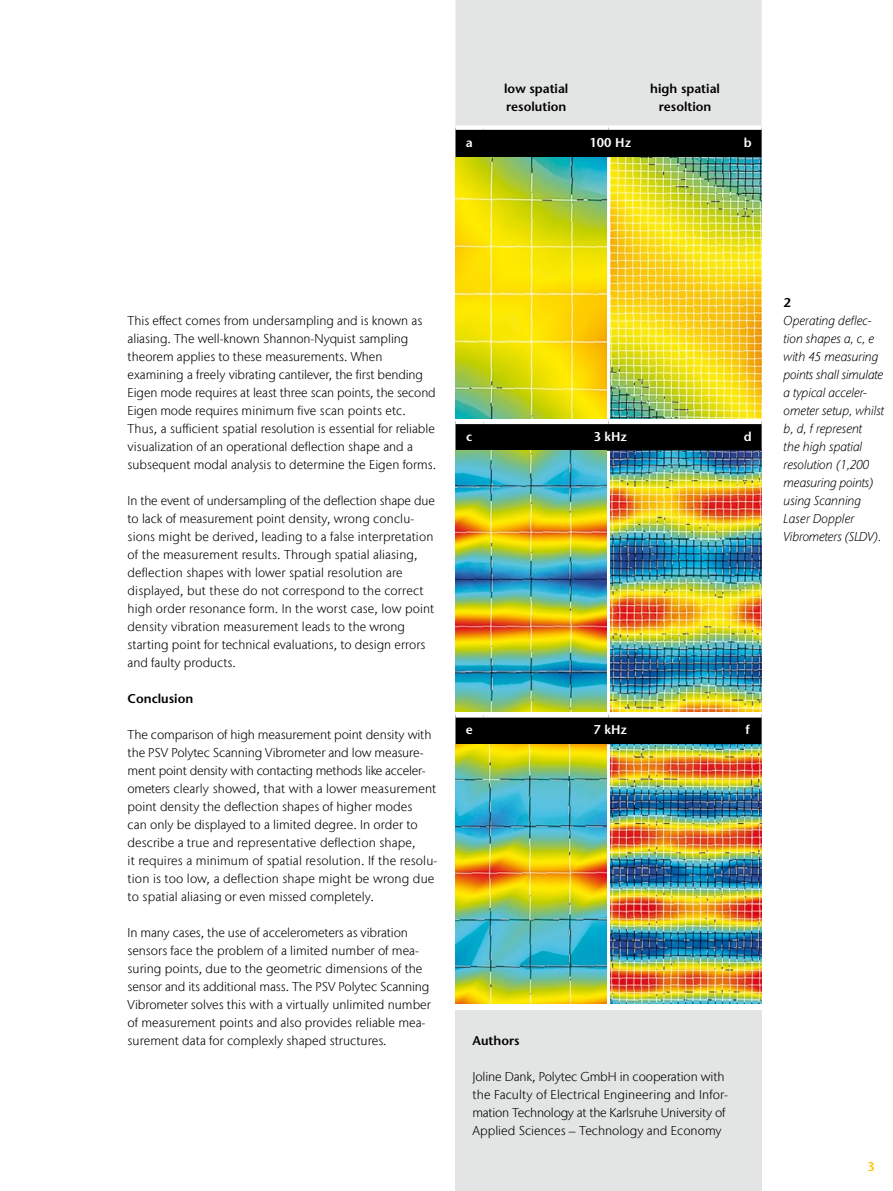
<style>
.page{position:relative;width:893px;height:1191px;background:#fff}
.page>*{position:absolute;margin:0;border:0;box-sizing:border-box;transform-origin:0 0}
.t1{font:300 12.75px/18px "Stone Sans IIITC Com";color:#000}
.t2{font:italic 300 12.75px/18px "Stone Sans IIITC Com";color:#000}
.t3{font:600 12.75px/18px "Stone Sans";color:#000}
.t4{font:600 12.75px "Stone Sans";color:#fff}
.t5{font:600 12.75px "Stone Sans";color:#fcc400}
</style>
<div class="page">
<div style="left:455px;top:1010px;width:307px;height:181px;background:#e3e4e4"></div>
<div style="left:455px;top:0;width:307px;height:125px;background:#e3e4e4"></div>
<div style="left:455px;top:130px;width:307px;height:614px;background:#000"></div>
<div style="left:455px;top:418px;width:28px;height:6px;background:#fff"></div>
<div style="left:483px;top:418px;width:126px;height:6px;background:#fff"></div>
<div style="left:609px;top:418px;width:125px;height:6px;background:#fff"></div>
<div style="left:734px;top:418px;width:28px;height:6px;background:#fff"></div>
<div style="left:455px;top:711px;width:28px;height:6px;background:#fff"></div>
<div style="left:483px;top:711px;width:126px;height:6px;background:#fff"></div>
<div style="left:609px;top:711px;width:125px;height:6px;background:#fff"></div>
<div style="left:734px;top:711px;width:28px;height:6px;background:#fff"></div>
<div style="left:606px;top:157px;width:5px;height:261px;background:#fff"></div>
<div style="left:606px;top:451px;width:5px;height:260px;background:#fff"></div>
<img style="left:455px;top:157px;width:151px;height:261px">
<img style="left:611px;top:157px;width:151px;height:261px">
<img style="left:455px;top:451px;width:151px;height:260px">
<img style="left:611px;top:451px;width:151px;height:260px">
<img style="left:455px;top:744px;width:151px;height:259px">
<img style="left:611px;top:744px;width:151px;height:259px">
<p class="t3" style="left:504px;top:79px;width:66px">low spatial resolution</p>
<p class="t3" style="left:650px;top:79px;width:71px;text-align:center">high spatial resoltion</p>
<p class="t4" style="left:466px;top:135px;width:8px">a</p>
<p class="t4" style="left:590px;top:135px;width:43px">100 Hz</p>
<p class="t4" style="left:744px;top:135px;width:9px">b</p>
<p class="t1" style="left:128px;top:311px;width:310px">This effect comes from undersampling and is known as aliasing. The well-known Shannon-Nyquist sampling theorem applies to these measurements. When examining a freely vibrating cantilever, the first bending Eigen mode requires at least three scan points, the second Eigen mode requires minimum five scan points etc.<br>Thus, a sufficient spatial resolution is essential for reliable visualization of an operational deflection shape and a subsequent modal analysis to determine the Eigen forms.</p>
<p class="t1" style="left:128px;top:491px;width:309px">In the event of undersampling of the deflection shape due to lack of measurement point density, wrong conclu&shy;sions might be derived, leading to a false interpretation of the measurement results. Through spatial aliasing, deflection shapes with lower spatial resolution are displayed, but these do not correspond to the correct high order resonance form. In the worst case, low point density vibration measurement leads to the wrong starting point for technical evaluations, to design errors and faulty products.</p>
<p class="t3" style="left:128px;top:689px;width:67px">Conclusion</p>
<p class="t1" style="left:128px;top:725px;width:311px">The comparison of high measurement point density with the PSV Polytec Scanning Vibrometer and low measure&shy;ment point density with contacting methods like acceler&shy;ometers clearly showed, that with a lower measurement point density the deflection shapes of higher modes<br>can only be displayed to a limited degree. In order to describe a true and representative deflection shape,<br>it requires a minimum of spatial resolution. If the resolu&shy;tion is too low, a deflection shape might be wrong due to spatial aliasing or even missed completely.</p>
<p class="t1" style="left:128px;top:923px;width:305px">In many cases, the use of accelerometers as vibration sensors face the problem of a limited number of mea&shy;suring points, due to the geometric dimensions of the sensor and its additional mass. The PSV Polytec Scanning Vibrometer solves this with a virtually unlimited number of measurement points and also provides reliable mea&shy;surement data for complexly shaped structures.</p>
<p class="t4" style="left:466px;top:428px;width:8px">c</p>
<p class="t4" style="left:594px;top:428px;width:35px">3 kHz</p>
<p class="t4" style="left:744px;top:428px;width:9px">d</p>
<p class="t4" style="left:466px;top:722px;width:8px">e</p>
<p class="t4" style="left:594px;top:722px;width:35px">7 kHz</p>
<p class="t4" style="left:746px;top:722px;width:6px">f</p>
<p class="t3" style="left:472px;top:1031px;width:49px">Authors</p>
<p class="t1" style="left:472px;top:1067px;width:257px">Joline Dank, Polytec GmbH in cooperation with the Faculty of Electrical Engineering and Infor&shy;mation Technology at the Karlsruhe University of Applied Sciences – Technology and Economy</p>
<p class="t3" style="left:784px;top:293px;width:9px">2</p>
<p class="t2" style="left:784px;top:311px;width:102px">Operating deflec&shy;tion shapes a, c, e with 45 measuring points shall simulate a typical acceler&shy;ometer setup, whilst b, d, f represent<br>the high spatial resolution (1,200 measuring points) using Scanning<br>Laser Doppler<br>Vibrometers (SLDV).</p>
<p class="t5" style="left:867px;top:1158px;width:9px">3</p>
</div>
